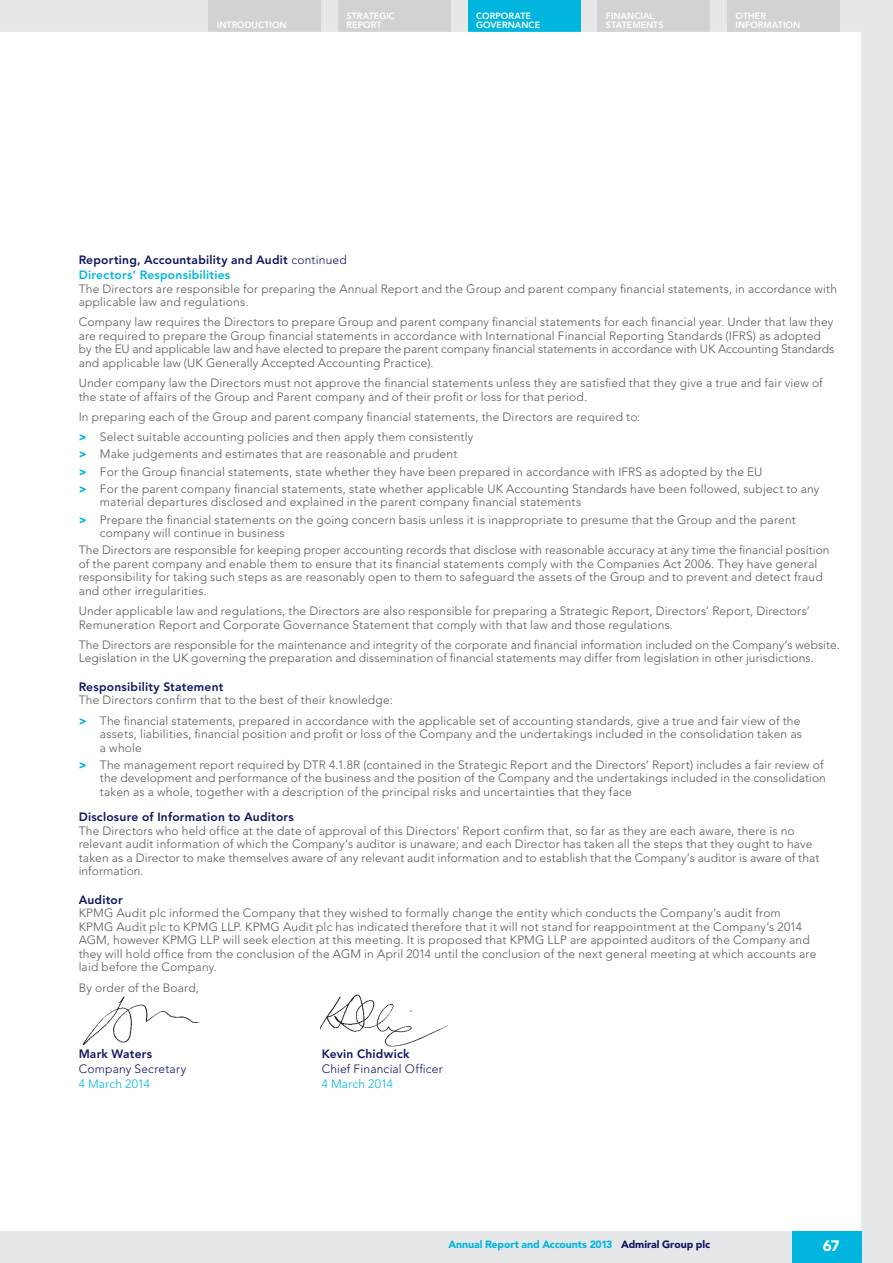
<style>
.page{position:relative;width:893px;height:1263px;background:#e6e7e9}
.page>*{position:absolute;margin:0;border:0;box-sizing:border-box;transform-origin:0 0}
.t1{font:900 15px "Avenir LT Std";color:#fff}
.t2{font:300 12px/13.5px "Avenir LT Std";letter-spacing:.015em;color:#57585a}
.t3{font:800 12px/15px "Avenir LT Std";letter-spacing:.02em;color:#0e1560}
.t4{font:300 12px "Avenir LT Std";letter-spacing:.015em;color:#0e1560}
.t5{font:300 12px "Avenir LT Std";letter-spacing:.01em;color:#00b5de}
.t6{font:900 10.5px "Avenir LT Std";letter-spacing:-.005em;color:#00b5de}
.t7{font:800 9px/9px "Avenir LT Std";color:#fff}
.s1{font-weight:300}
.s2{color:#00b5de}
.s3{font-weight:900;color:#00b5de}
.s4{color:#0e1560}
</style>
<div class="page">
<div style="left:597px;top:0;width:113px;height:32px;background:#d1d2d4"></div>
<div style="left:468px;top:0;width:112px;height:32px;background:#00b5de"></div>
<div style="left:338px;top:0;width:113px;height:32px;background:#d1d2d4"></div>
<div style="left:208px;top:0;width:113px;height:32px;background:#d1d2d4"></div>
<div style="left:0;top:32px;width:861px;height:1199px;background:#fff"></div>
<div style="left:792px;top:1231px;width:69px;height:32px;background:#00b5de"></div>
<div style="left:727px;top:0;width:113px;height:32px;background:#d1d2d4"></div>
<img style="left:68px;top:991px;width:139px;height:53px">
<img style="left:303px;top:980px;width:156px;height:73px">
<p class="t7" style="left:347px;top:11px;width:50px">STRATEGIC</p>
<p class="t7" style="left:217px;top:20px;width:71px">INTRODUCTION</p>
<p class="t7" style="left:347px;top:20px;width:37px">REPORT</p>
<p class="t7" style="left:476px;top:11px;width:65px">CORPORATE<br>GOVERNANCE</p>
<p class="t7" style="left:606px;top:11px;width:59px">FINANCIAL<br>STATEMENTS</p>
<p class="t7" style="left:736px;top:11px;width:66px">OTHER<br>INFORMATION</p>
<p class="t3" style="left:79px;top:253px;width:270px">Reporting, Accountability and Audit <span class="s1">continued<br></span><span class="s2">Directors’ Responsibilities</span></p>
<p class="t2" style="left:79px;top:282px;width:760px">The Directors are responsible for preparing the Annual Report and the Group and parent company financial statements, in accordance with applicable law and regulations.</p>
<p class="t2" style="left:79px;top:316px;width:757px">Company law requires the Directors to prepare Group and parent company financial statements for each financial year. Under that law they are required to prepare the Group financial statements in accordance with International Financial Reporting Standards (IFRS) as adopted by the EU and applicable law and have elected to prepare the parent company financial statements in accordance with UK Accounting Standards and applicable law (UK Generally Accepted Accounting Practice).</p>
<p class="t2" style="left:79px;top:376px;width:746px">Under company law the Directors must not approve the financial statements unless they are satisfied that they give a true and fair view of the state of affairs of the Group and Parent company and of their profit or loss for that period.</p>
<p class="t2" style="left:79px;top:407px;width:563px;line-height:20.2px">In preparing each of the Group and parent company financial statements, the Directors are required to: <span class="s3">&gt;</span> Select suitable accounting policies and then apply them consistently</p>
<p class="t2" style="left:79px;top:446px;width:742px;line-height:17.2px"><span class="s3">&gt;</span> Make judgements and estimates that are reasonable and prudent<br><span class="s3">&gt;</span> For the Group financial statements, state whether they have been prepared in accordance with IFRS as adopted by the EU<br><span class="s3">&gt;</span> For the parent company financial statements, state whether applicable UK Accounting Standards have been followed, subject to any</p>
<p class="t2" style="left:79px;top:494px;width:719px;line-height:17.2px;text-indent:21px">material departures disclosed and explained in the parent company financial statements<br><span class="s3">&gt;</span> Prepare the financial statements on the going concern basis unless it is inappropriate to presume that the Group and the parent</p>
<p class="t2" style="left:79px;top:524px;width:752px;line-height:17.2px;text-indent:21px">company will continue in business<br>The Directors are responsible for keeping proper accounting records that disclose with reasonable accuracy at any time the financial position</p>
<p class="t2" style="left:79px;top:557px;width:746px">of the parent company and enable them to ensure that its financial statements comply with the Companies Act 2006. They have general responsibility for taking such steps as are reasonably open to them to safeguard the assets of the Group and to prevent and detect fraud and other irregularities.</p>
<p class="t2" style="left:79px;top:604px;width:733px">Under applicable law and regulations, the Directors are also responsible for preparing a Strategic Report, Directors’ Report, Directors’<br>Remuneration Report and Corporate Governance Statement that comply with that law and those regulations.</p>
<p class="t2" style="left:79px;top:638px;width:763px">The Directors are responsible for the maintenance and integrity of the corporate and financial information included on the Company’s website.<br>Legislation in the UK governing the preparation and dissemination of financial statements may differ from legislation in other jurisdictions.</p>
<p class="t3" style="left:79px;top:679px;width:146px">Responsibility Statement</p>
<p class="t2" style="left:79px;top:690px;width:723px;line-height:20.2px">The Directors confirm that to the best of their knowledge:<br><span class="s3">&gt;</span> The financial statements, prepared in accordance with the applicable set of accounting standards, give a true and fair view of the</p>
<p class="t2" style="left:100px;top:727px;width:703px">assets, liabilities, financial position and profit or loss of the Company and the undertakings included in the consolidation taken as a whole</p>
<p class="t2" style="left:100px;top:758px;width:727px;text-indent:-21px"><span class="s3">&gt;</span> The management report required by DTR 4.1.8R (contained in the Strategic Report and the Directors’ Report) includes a fair review of the development and performance of the business and the position of the Company and the undertakings included in the consolidation taken as a whole, together with a description of the principal risks and uncertainties that they face</p>
<p class="t3" style="left:79px;top:810px;width:217px">Disclosure of Information to Auditors</p>
<p class="t2" style="left:79px;top:824px;width:742px">The Directors who held office at the date of approval of this Directors’ Report confirm that, so far as they are each aware, there is no relevant audit information of which the Company’s auditor is unaware; and each Director has taken all the steps that they ought to have taken as a Director to make themselves aware of any relevant audit information and to establish that the Company’s auditor is aware of that information.</p>
<p class="t3" style="left:79px;top:892px;width:46px">Auditor</p>
<p class="t2" style="left:79px;top:907px;width:739px">KPMG Audit plc informed the Company that they wished to formally change the entity which conducts the Company’s audit from KPMG Audit plc to KPMG LLP. KPMG Audit plc has indicated therefore that it will not stand for reappointment at the Company’s 2014<br>AGM, however KPMG LLP will seek election at this meeting. It is proposed that KPMG LLP are appointed auditors of the Company and they will hold office from the conclusion of the AGM in April 2014 until the conclusion of the next general meeting at which accounts are laid before the Company.</p>
<p class="t2" style="left:79px;top:981px;width:122px">By order of the Board,</p>
<p class="t3" style="left:79px;top:1047px;width:75px">Mark Waters</p>
<p class="t3" style="left:322px;top:1047px;width:89px">Kevin Chidwick</p>
<p class="t4" style="left:79px;top:1062px;width:109px">Company Secretary</p>
<p class="t4" style="left:322px;top:1062px;width:123px">Chief Financial Officer</p>
<p class="t5" style="left:79px;top:1077px;width:73px">4 March 2014</p>
<p class="t5" style="left:322px;top:1077px;width:73px">4 March 2014</p>
<p class="t6" style="left:448px;top:1237px;width:263px">Annual Report and Accounts 2013 <span class="s4">Admiral Group plc</span></p>
<p class="t1" style="left:823px;top:1236px;width:19px">67</p>
</div>
